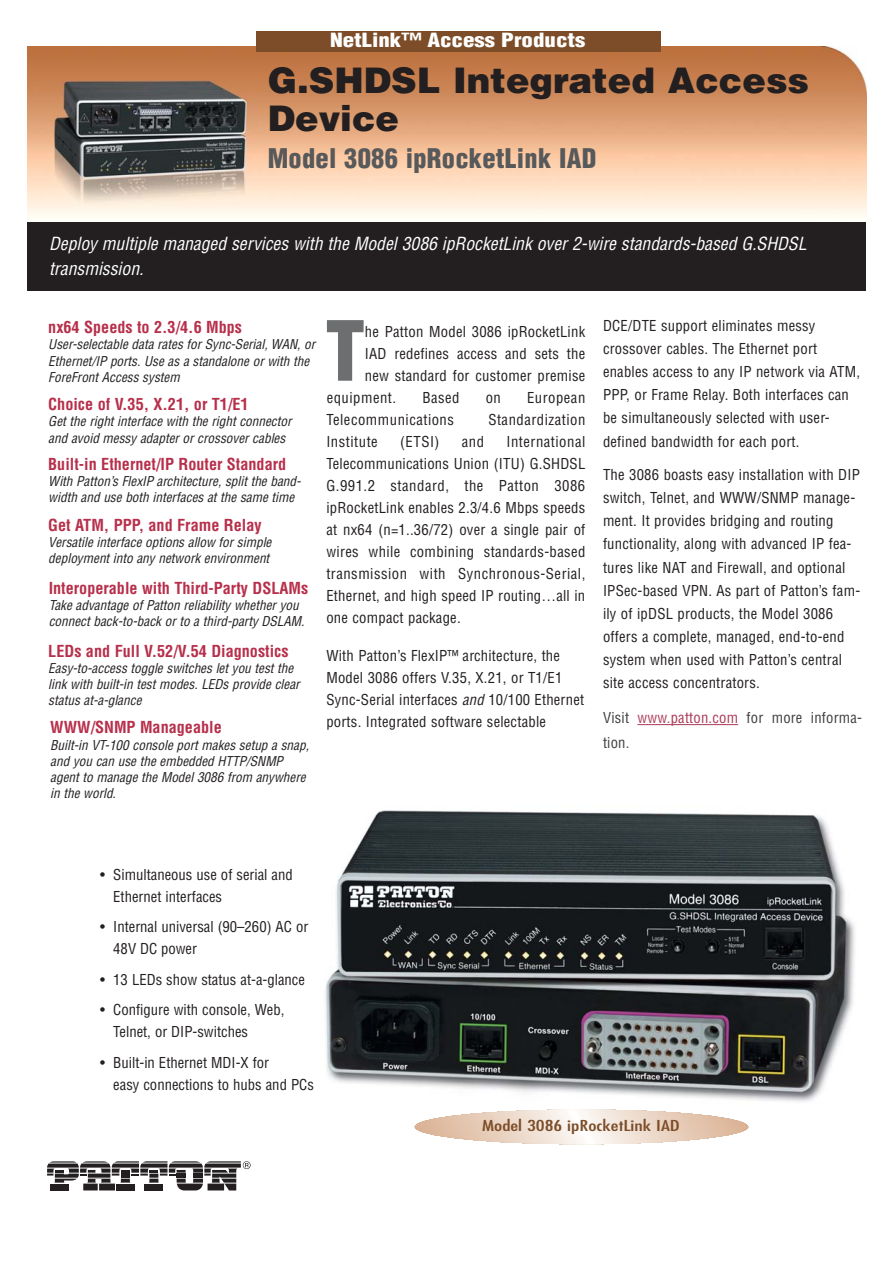
<style>
.page{position:relative;width:893px;height:1263px;background:#fff}
.page>*{position:absolute;margin:0;border:0;box-sizing:border-box;transform-origin:0 0}
.t1{font:900 condensed 80.85px "Helvetica";color:#6c6e70}
.t2{font:900 35.25px/38.2px "Helvetica";color:#231f20}
.t3{font:900 condensed 26.4px "Helvetica";letter-spacing:.01em;color:#58595b}
.t4{font:900 condensed 19.05px "Helvetica";color:#fff;scale:1.2 1}
.t5{font:italic condensed 17.7px/25px "Helvetica";color:#fff}
.t6{font:700 condensed 16.2px "Helvetica";color:#b72f4b}
.t7{font:condensed 14.7px/22px "Helvetica";letter-spacing:.015em;color:#231f20}
.t8{font:condensed 14.7px "Helvetica";letter-spacing:.035em;color:#231f20}
.t9{font:condensed 14.7px/24.6px "Helvetica";letter-spacing:.015em;color:#403f41}
.t10{font:condensed 14.7px "Futura";color:#7c4d28;scale:1.47 1}
.t11{font:italic condensed 13.2px/16.2px "Helvetica";color:#231f20}
.s1{font-style:italic}
.s2{color:#ab3a57}
</style>
<div class="page">
<hr style="left:637px;top:724px;width:30px;height:1px;background:#ab3a57">
<hr style="left:667px;top:724px;width:71px;height:1px;background:#ab3a57">
<img style="left:27px;top:46px;width:839px;height:235px">
<div style="left:27px;top:222px;width:838px;height:69px;background:#231f20"></div>
<svg style="left:47px;top:1161px;width:204px;height:30px"></svg>
<div style="left:256px;top:31px;width:404px;height:21px;background:#7c4d28"></div>
<img style="left:325px;top:810px;width:530px;height:292px">
<svg style="left:415px;top:1110px;width:333px;height:34px"></svg>
<p class="t4" style="left:330px;top:33px;width:214px">NetLink™ Access Products</p>
<h2 class="t2" style="left:268px;top:64px;width:543px">G.SHDSL Integrated Access<br>Device</h2>
<h3 class="t3" style="left:268px;top:148px;width:330px">Model 3086 ipRocketLink IAD</h3>
<p class="t5" style="left:49px;top:232px;width:762px">Deploy multiple managed services with the Model 3086 ipRocketLink over 2-wire standards-based G.SHDSL transmission.</p>
<p class="t6" style="left:48px;top:321px;width:195px">nx64 Speeds to 2.3/4.6 Mbps</p>
<p class="t11" style="left:48px;top:338px;width:271px">User-selectable data rates for Sync-Serial, WAN, or<br>Ethernet/IP ports. Use as a standalone or with the<br>ForeFront Access system</p>
<p class="t6" style="left:48px;top:398px;width:202px">Choice of V.35, X.21, or T1/E1</p>
<p class="t11" style="left:48px;top:415px;width:247px">Get the right interface with the right connector and avoid messy adapter or crossover cables</p>
<p class="t6" style="left:48px;top:458px;width:239px">Built-in Ethernet/IP Router Standard</p>
<p class="t11" style="left:48px;top:474px;width:256px">With Patton’s FlexIP architecture, split the band&shy;width and use both interfaces at the same time</p>
<p class="t6" style="left:48px;top:518px;width:215px">Get ATM, PPP, and Frame Relay</p>
<p class="t11" style="left:48px;top:535px;width:227px">Versatile interface options allow for simple deployment into any network environment</p>
<p class="t6" style="left:49px;top:582px;width:261px">Interoperable with Third-Party DSLAMs</p>
<p class="t11" style="left:49px;top:598px;width:260px">Take advantage of Patton reliability whether you connect back-to-back or to a third-party DSLAM.</p>
<p class="t6" style="left:48px;top:645px;width:242px">LEDs and Full V.52/V.54 Diagnostics</p>
<p class="t11" style="left:48px;top:661px;width:255px">Easy -to-access toggle switches let you test the link with built-in test modes. LEDs provide clear status at-a-glance</p>
<p class="t6" style="left:50px;top:721px;width:173px">WWW/SNMP Manageable</p>
<p class="t11" style="left:50px;top:738px;width:263px">Built-in VT-100 console port makes setup a snap, and you can use the embedded HTTP/SNMP agent to manage the Model 3086 from anywhere in the world.</p>
<h1 class="t1" style="left:325px;top:320px;width:42px">T</h1>
<p class="t7" style="left:365px;top:321px;width:222px">he Patton Model 3086 ipRocketLink</p>
<p class="t7" style="left:365px;top:344px;width:222px">IAD redefines access and sets the</p>
<p class="t7" style="left:365px;top:366px;width:222px">new standard for customer premise</p>
<p class="t8" style="left:327px;top:392px;width:71px">equipment.</p>
<p class="t7" style="left:422px;top:388px;width:39px">Based</p>
<p class="t7" style="left:486px;top:388px;width:17px">on</p>
<p class="t8" style="left:527px;top:392px;width:60px">European</p>
<p class="t8" style="left:326px;top:414px;width:129px">Telecommunications</p>
<p class="t8" style="left:488px;top:414px;width:98px">Standardization</p>
<p class="t8" style="left:326px;top:436px;width:53px">Institute</p>
<p class="t7" style="left:400px;top:432px;width:41px">(ETSI)</p>
<p class="t7" style="left:462px;top:432px;width:24px">and</p>
<p class="t7" style="left:326px;top:432px;width:260px;text-align:justify;text-indent:180px">International Telecommunications Union (ITU) G.SHDSL G.991.2 standard, the Patton 3086 ipRocketLink enables 2.3/4.6 Mbps speeds at nx64 (n=1..36/72) over a single pair of wires while combining standards-based transmission with Synchronous-Serial, Ethernet, and high speed IP routing…all in one compact package.</p>
<p class="t7" style="left:326px;top:646px;width:259px">With Patton’s FlexIP™ architecture, the Model 3086 offers V.35, X.21, or T1/E1<br>Sync-Serial interfaces <span class="s1">and</span> 10/100 Ethernet ports. Integrated software selectable</p>
<p class="t7" style="left:603px;top:315px;width:259px;line-height:23.1px">DCE/DTE support eliminates messy crossover cables. The Ethernet port enables access to any IP network via ATM, PPP, or Frame Relay. Both interfaces can be simultaneously selected with user&shy;defined bandwidth for each port.</p>
<p class="t7" style="left:603px;top:465px;width:259px;line-height:23.1px">The 3086 boasts easy installation with DIP switch, Telnet, and WWW/SNMP manage&shy;ment. It provides bridging and routing functionality, along with advanced IP fea&shy;tures like NAT and Firewall, and optional IPSec-based VPN. As part of Patton’s fam&shy;ily of ipDSL products, the Model 3086 offers a complete, managed, end-to-end system when used with Patton’s central site access concentrators.</p>
<p class="t9" style="left:603px;top:707px;width:260px">Visit <span class="s2">www.patton.com</span> for more informa&shy;tion.</p>
<p class="t7" style="left:113px;top:864px;width:181px;text-indent:-13px">• Simultaneous use of serial and<br>Ethernet interfaces</p>
<p class="t7" style="left:113px;top:917px;width:196px;text-indent:-13px">• Internal universal (90–260) AC or<br>48V DC power</p>
<p class="t7" style="left:100px;top:970px;width:206px">• 13 LEDs show status at-a-glance</p>
<p class="t7" style="left:113px;top:1000px;width:173px;text-indent:-13px">• Configure with console, Web,<br>Telnet, or DIP-switches</p>
<p class="t7" style="left:113px;top:1053px;width:202px;text-indent:-13px">• Built-in Ethernet MDI-X for<br>easy connections to hubs and PCs</p>
<p class="t10" style="left:482px;top:1119px;width:136px">Model 3086 ipRocketLink IAD</p>
</div>
